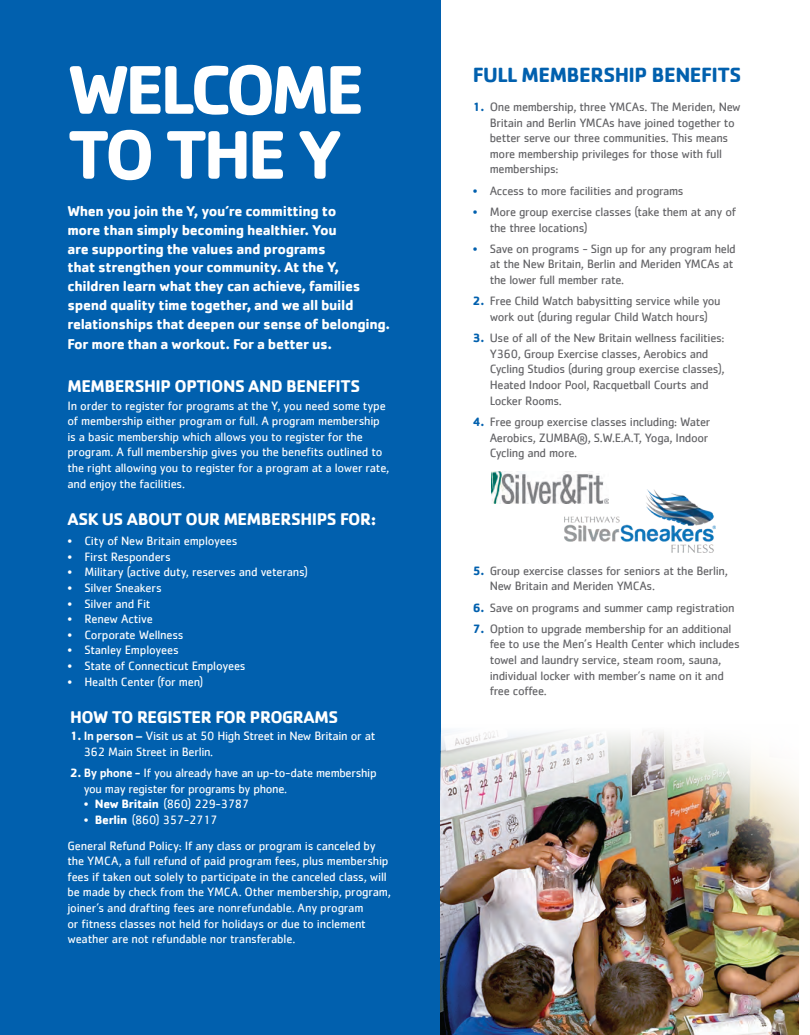
<style>
.page{position:relative;width:810px;height:1035px;background:#fff}
.page>*{position:absolute;margin:0;border:0;box-sizing:border-box;transform-origin:0 0}
.t1{font:700 71.25px/65px "Cachet";letter-spacing:-.06em;color:#fff}
.t2{font:700 21.25px "Cachet";letter-spacing:-.025em;color:#0160ae}
.t3{font:700 17.5px "Cachet";letter-spacing:-.025em;color:#fff}
.t4{font:700 14.75px/18.9px "Cachet";letter-spacing:-.025em;color:#fff}
.t5{font:12.5px/15.6px "Cachet";letter-spacing:-.015em;color:#fff}
.t6{font:12.5px/15.6px "Cachet";letter-spacing:-.025em;color:#636366}
.s1{font-weight:700}
.s2{font-weight:500}
.s3{font-weight:700;color:#0160ae}
.s4{color:#0160ae}
</style>
<div class="page">
<img style="left:492px;top:471px;width:112px;height:33px">
<img style="left:564px;top:490px;width:152px;height:63px">
<div style="left:0;top:0;width:441px;height:1035px;background:#0160ae"></div>
<img style="left:441px;top:730px;width:358px;height:305px">
<img style="left:598px;top:730px;width:201px;height:217px">
<h1 class="t1" style="left:68px;top:55px;width:299px">WELCOME<br>TO THE Y</h1>
<p class="t4" style="left:68px;top:201px;width:324px">When you join the Y, you’re committing to<br>more than simply becoming healthier. You<br>are supporting the values and programs<br>that strengthen your community. At the Y, children learn what they can achieve, families spend quality time together, and we all build relationships that deepen our sense of belonging.<br>For more than a workout. For a better us.</p>
<h3 class="t3" style="left:68px;top:375px;width:294px">MEMBERSHIP OPTIONS AND BENEFITS</h3>
<p class="t5" style="left:68px;top:397px;width:323px">In order to register for programs at the Y, you need some type of membership either program or full. A program membership is a basic membership which allows you to register for the program. A full membership gives you the benefits outlined to the right allowing you to register for a program at a lower rate, and enjoy the facilities.</p>
<h3 class="t3" style="left:68px;top:508px;width:310px">ASK US ABOUT OUR MEMBERSHIPS FOR:</h3>
<p class="t5" style="left:68px;top:533px;width:171px">• City of New Britain employees</p>
<p class="t5" style="left:68px;top:548px;width:105px">• First Responders</p>
<p class="t5" style="left:68px;top:564px;width:242px">• Military (active duty, reserves and veterans)</p>
<p class="t5" style="left:68px;top:580px;width:96px">• Silver Sneakers</p>
<p class="t5" style="left:68px;top:595px;width:85px">• Silver and Fit</p>
<p class="t5" style="left:68px;top:611px;width:87px">• Renew Active</p>
<p class="t5" style="left:68px;top:627px;width:118px">• Corporate Wellness</p>
<p class="t5" style="left:68px;top:642px;width:113px">• Stanley Employees</p>
<p class="t5" style="left:68px;top:658px;width:180px">• State of Connecticut Employees</p>
<p class="t5" style="left:68px;top:674px;width:137px">• Health Center (for men)</p>
<h3 class="t3" style="left:70px;top:706px;width:270px">HOW TO REGISTER FOR PROGRAMS</h3>
<p class="t5" style="left:84px;top:728px;width:293px;text-indent:-14px"><span class="s1">1.</span> <span class="s2">In person –</span> Visit us at 50 High Street in New Britain or at<br>362 Main Street in Berlin.</p>
<p class="t5" style="left:84px;top:765px;width:294px;text-indent:-14px"><span class="s1">2.</span> <span class="s2">By phone -</span> If you already have an up-to-date membership you may register for programs by phone.</p>
<p class="t5" style="left:84px;top:796px;width:167px">• <span class="s1">New Britain</span> (860) 229-3787</p>
<p class="t5" style="left:68px;top:807px;width:310px;line-height:25.6px;text-indent:16px">• <span class="s1">Berlin</span> (860) 357-2717<br>General Refund Policy: If any class or program is canceled by</p>
<p class="t5" style="left:68px;top:853px;width:325px">the YMCA, a full refund of paid program fees, plus membership fees if taken out solely to participate in the canceled class, will be made by check from the YMCA. Other membership, program, joiner’s and drafting fees are nonrefundable. Any program<br>or fitness classes not held for holidays or due to inclement weather are not refundable nor transferable.</p>
<h2 class="t2" style="left:473px;top:61px;width:270px">FULL MEMBERSHIP BENEFITS</h2>
<p class="t6" style="left:490px;top:99px;width:253px;text-indent:-17px"><span class="s3">1.</span> One membership, three YMCAs. The Meriden, New Britain and Berlin YMCAs have joined together to better serve our three communities. This means more membership privileges for those with full memberships:</p>
<p class="t6" style="left:473px;top:182px;width:212px"><span class="s4">•</span> Access to more facilities and programs</p>
<p class="t6" style="left:490px;top:204px;width:248px;text-indent:-17px"><span class="s4">•</span> More group exercise classes (take them at any of the three locations)</p>
<p class="t6" style="left:490px;top:241px;width:248px;text-indent:-17px"><span class="s4">•</span> Save on programs - Sign up for any program held at the New Britain, Berlin and Meriden YMCAs at the lower full member rate.</p>
<p class="t6" style="left:473px;top:293px;width:249px;text-align:center"><span class="s3">2.</span> Free Child Watch babysitting service while you work out (during regular Child Watch hours)</p>
<p class="t6" style="left:490px;top:330px;width:236px;text-indent:-17px"><span class="s3">3.</span> Use of all of the New Britain wellness facilities:<br>Y360, Group Exercise classes, Aerobics and Cycling Studios (during group exercise classes), Heated Indoor Pool, Racquetball Courts and Locker Rooms.</p>
<p class="t6" style="left:490px;top:414px;width:222px;text-indent:-17px"><span class="s3">4.</span> Free group exercise classes including: Water<br>Aerobics, ZUMBA®, S.W.E.A.T, Yoga, Indoor<br>Cycling and more.</p>
<p class="t6" style="left:490px;top:562px;width:240px;text-indent:-17px"><span class="s3">5.</span> Group exercise classes for seniors at the Berlin,<br>New Britain and Meriden YMCAs.</p>
<p class="t6" style="left:473px;top:599px;width:263px"><span class="s3">6.</span> Save on programs and summer camp registration</p>
<p class="t6" style="left:490px;top:621px;width:251px;text-indent:-17px"><span class="s3">7.</span> Option to upgrade membership for an additional fee to use the Men’s Health Center which includes towel and laundry service, steam room, sauna, individual locker with member’s name on it and free coffee.</p>
</div>
